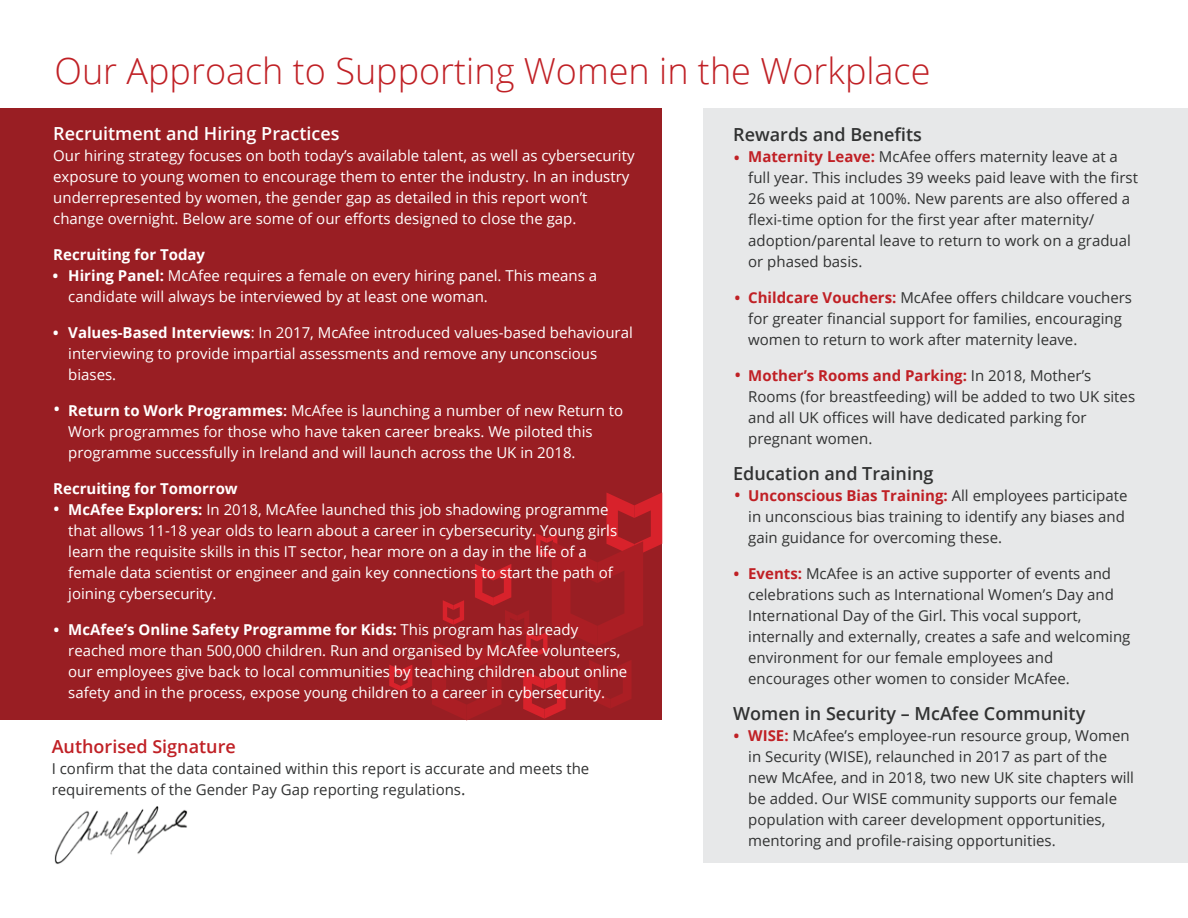
<style>
.page{position:relative;width:1188px;height:918px;background:#fff}
.page>*{position:absolute;margin:0;border:0;box-sizing:border-box;transform-origin:0 0}
.t1{font:300 36px "Open Sans";color:#c02025}
.t2{font:19.5px "Open Sans";color:#c02025}
.t3{font:19.5px "Open Sans";color:#fff}
.t4{font:600 18px "Open Sans";color:#313232}
.t5{font:600 18px "Open Sans";color:#fff}
.t6{font:600 18px "Open Sans";color:#c02025}
.t7{font:15px/21px "Open Sans";color:#fff}
.t8{font:15px/21px "Open Sans";color:#313232}
.s1{font-weight:700}
.s2{font-weight:600}
.s3{font-size:16.5px}
.s4{font-weight:700;color:#c02025}
</style>
<div class="page">
<img style="left:54px;top:806px;width:133px;height:58px">
<div style="left:703px;top:108px;width:485px;height:754px;background:#e7e8e9"></div>
<div style="left:0;top:108px;width:662px;height:612px;background:#991e23"></div>
<svg style="left:389px;top:665px;width:23px;height:26px"></svg>
<svg style="left:432px;top:492px;width:230px;height:228px"></svg>
<h1 class="t1" style="left:54px;top:47px;width:878px">Our Approach to Supporting Women in the Workplace</h1>
<p class="t5" style="left:53px;top:121px;width:288px">Recruitment and Hiring Practices</p>
<p class="t7" style="left:53px;top:145px;width:583px">Our hiring strategy focuses on both today’s available talent, as well as cybersecurity exposure to young women to encourage them to enter the industry. In an industry underrepresented by women, the gender gap as detailed in this report won’t change overnight. Below are some of our efforts designed to close the gap.</p>
<p class="t7" style="left:68px;top:244px;width:530px;text-indent:-15px"><span class="s1">Recruiting for Today<br>Hiring Panel:</span> McAfee requires a female on every hiring panel. This means a candidate will always be interviewed by at least one woman.</p>
<p class="t7" style="left:68px;top:322px;width:566px"><span class="s1">Values-Based Interviews</span>: In 2017, McAfee introduced values-based behavioural interviewing to provide impartial assessments and remove any unconscious biases.</p>
<p class="t7" style="left:68px;top:400px;width:556px"><span class="s1">Return to Work Programmes</span><span class="s2">:</span> McAfee is launching a number of new Return to<br>Work programmes for those who have taken career breaks. We piloted this programme successfully in Ireland and will launch across the UK in 2018.</p>
<p class="t7" style="left:68px;top:478px;width:550px;text-indent:-15px"><span class="s1">Recruiting for Tomorrow<br>McAfee Explorers:</span> In 2018, McAfee launched this job shadowing programme that allows 11-18 year olds to learn about a career in cybersecurity. Young girls learn the requisite skills in this IT sector, hear more on a day in the life of a female data scientist or engineer and gain key connections to start the path of joining cybersecurity.</p>
<p class="t7" style="left:68px;top:619px;width:561px"><span class="s1">McAfee’s Online Safety Programme for Kids:</span> This program has already reached more than 500,000 children. Run and organised by McAfee volunteers, our employees give back to local communities by teaching children about online safety and in the process, expose young children to a career in cybersecurity.</p>
<h2 class="t3" style="left:52px;top:262px;width:9px">•</h2>
<h2 class="t3" style="left:52px;top:320px;width:9px">•</h2>
<h2 class="t3" style="left:53px;top:396px;width:9px">•</h2>
<h2 class="t3" style="left:53px;top:496px;width:9px">•</h2>
<h2 class="t3" style="left:53px;top:616px;width:9px">•</h2>
<p class="t6" style="left:52px;top:735px;width:186px">Authorised Signature</p>
<p class="t8" style="left:52px;top:758px;width:539px">I confirm that the data contained within this report is accurate and meets the requirements of the Gender Pay Gap reporting regulations<span class="s3">.</span></p>
<p class="t4" style="left:733px;top:122px;width:190px">Rewards and Benefits</p>
<p class="t8" style="left:748px;top:146px;width:391px"><span class="s4">Maternity Leave:</span> McAfee offers maternity leave at a full year. This includes 39 weeks paid leave with the first 26 weeks paid at 100%. New parents are also offered a flexi-time option for the first year after maternity/ adoption/parental leave to return to work on a gradual or phased basis.</p>
<p class="t8" style="left:748px;top:287px;width:385px"><span class="s4">Childcare Vouchers:</span> McAfee offers childcare vouchers for greater financial support for families, encouraging women to return to work after maternity leave.</p>
<p class="t8" style="left:748px;top:365px;width:388px"><span class="s4">Mother’s Rooms and Parking:</span> In 2018, Mother’s Rooms (for breastfeeding) will be added to two UK sites and all UK offices will have dedicated parking for pregnant women.</p>
<p class="t4" style="left:733px;top:461px;width:202px">Education and Training</p>
<p class="t8" style="left:748px;top:485px;width:381px"><span class="s4">Unconscious Bias Training:</span> All employees participate in unconscious bias training to identify any biases and gain guidance for overcoming these.</p>
<p class="t8" style="left:748px;top:563px;width:384px"><span class="s4">Events:</span> McAfee is an active supporter of events and celebrations such as International Women’s Day and International Day of the Girl. This vocal support, internally and externally, creates a safe and welcoming environment for our female employees and encourages other women to consider McAfee.</p>
<p class="t4" style="left:733px;top:701px;width:354px">Women in Security – McAfee Community</p>
<p class="t8" style="left:748px;top:725px;width:387px"><span class="s4">WISE:</span> McAfee’s employee-run resource group, Women in Security (WISE), relaunched in 2017 as part of the new McAfee, and in 2018, two new UK site chapters will be added. Our WISE community supports our female population with career development opportunities, mentoring and profile-raising opportunities.</p>
<h2 class="t2" style="left:733px;top:145px;width:9px">•</h2>
<h2 class="t2" style="left:734px;top:285px;width:9px">•</h2>
<h2 class="t2" style="left:734px;top:362px;width:9px">•</h2>
<h2 class="t2" style="left:734px;top:481px;width:9px">•</h2>
<h2 class="t2" style="left:733px;top:561px;width:9px">•</h2>
<h2 class="t2" style="left:733px;top:722px;width:9px">•</h2>
</div>
